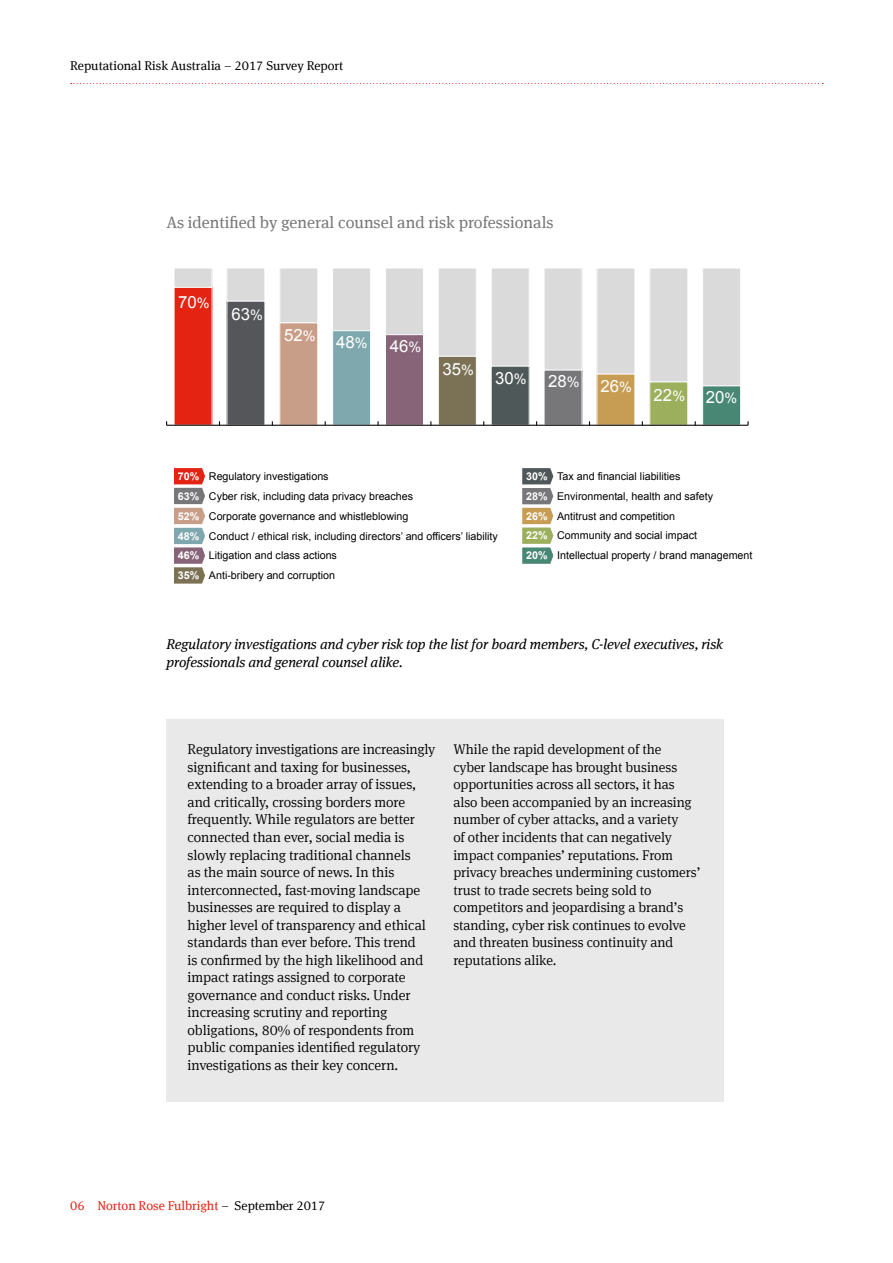
<style>
.page{position:relative;width:893px;height:1263px;background:#fff}
.page>*{position:absolute;margin:0;border:0;box-sizing:border-box;transform-origin:0 0}
.t1{font:16.8px "Arial";color:#fff}
.t2{font:16.5px "Meta Serif Offc Pro";color:#77777a}
.t3{font:300 14.25px/17.5px "Meta Serif Offc Pro";letter-spacing:-.005em;color:#000}
.t4{font:italic 14.25px/17.5px "Meta Serif Offc Pro";letter-spacing:-.005em;color:#000}
.t5{font:300 13.95px/17.5px "Meta Serif Offc Pro";letter-spacing:-.005em;color:#000}
.t6{font:12.75px "Meta Serif Offc Pro";color:#000}
.t7{font:12.75px "Meta Serif Offc Pro";color:#e42313}
.t8{font:10.65px/20px "Arial";color:#000}
.t9{font:700 10.65px/20px "Arial";color:#fff;text-align:justify}
.s1{font-size:14.4px}
.s2{color:#000}
</style>
<div class="page">
<div style="left:166px;top:719px;width:557px;height:382px;background:#e9e9e9"></div>
<svg style="left:71px;top:83px;width:752px;height:1px"></svg>
<div style="left:174px;top:268px;width:38px;height:147px;background:#dadada"></div>
<div style="left:173px;top:267px;width:40px;height:148px;border:1px solid #fff"></div>
<div style="left:227px;top:268px;width:38px;height:147px;background:#dadada"></div>
<div style="left:226px;top:267px;width:39px;height:148px;border:1px solid #fff"></div>
<div style="left:280px;top:268px;width:38px;height:147px;background:#dadada"></div>
<div style="left:279px;top:267px;width:39px;height:148px;border:1px solid #fff"></div>
<div style="left:333px;top:268px;width:38px;height:147px;background:#dadada"></div>
<div style="left:332px;top:267px;width:39px;height:148px;border:1px solid #fff"></div>
<div style="left:385px;top:268px;width:39px;height:147px;background:#dadada"></div>
<div style="left:385px;top:267px;width:39px;height:148px;border:1px solid #fff"></div>
<div style="left:438px;top:268px;width:38px;height:147px;background:#dadada"></div>
<div style="left:438px;top:267px;width:39px;height:148px;border:1px solid #fff"></div>
<div style="left:491px;top:268px;width:38px;height:147px;background:#dadada"></div>
<div style="left:491px;top:267px;width:39px;height:148px;border:1px solid #fff"></div>
<div style="left:544px;top:268px;width:38px;height:147px;background:#dadada"></div>
<div style="left:543px;top:267px;width:40px;height:148px;border:1px solid #fff"></div>
<div style="left:597px;top:268px;width:38px;height:147px;background:#dadada"></div>
<div style="left:596px;top:267px;width:39px;height:148px;border:1px solid #fff"></div>
<div style="left:650px;top:268px;width:38px;height:147px;background:#dadada"></div>
<div style="left:649px;top:267px;width:39px;height:148px;border:1px solid #fff"></div>
<div style="left:703px;top:268px;width:38px;height:147px;background:#dadada"></div>
<div style="left:702px;top:267px;width:39px;height:148px;border:1px solid #fff"></div>
<div style="left:174px;top:287px;width:38px;height:138px;background:#e42313"></div>
<div style="left:173px;top:287px;width:40px;height:139px;border:1px solid #fff"></div>
<div style="left:227px;top:301px;width:38px;height:124px;background:#55565a"></div>
<div style="left:226px;top:301px;width:39px;height:125px;border:1px solid #fff"></div>
<div style="left:280px;top:323px;width:38px;height:102px;background:#c99e88"></div>
<div style="left:279px;top:322px;width:39px;height:104px;border:1px solid #fff"></div>
<div style="left:333px;top:331px;width:38px;height:94px;background:#7ea8ad"></div>
<div style="left:332px;top:330px;width:39px;height:96px;border:1px solid #fff"></div>
<div style="left:385px;top:335px;width:38px;height:90px;background:#886479"></div>
<div style="left:385px;top:334px;width:39px;height:92px;border:1px solid #fff"></div>
<div style="left:438px;top:356px;width:38px;height:69px;background:#7b7256"></div>
<div style="left:438px;top:356px;width:39px;height:70px;border:1px solid #fff"></div>
<div style="left:491px;top:366px;width:38px;height:59px;background:#4f5858"></div>
<div style="left:491px;top:366px;width:39px;height:60px;border:1px solid #fff"></div>
<div style="left:544px;top:370px;width:38px;height:55px;background:#77777a"></div>
<div style="left:543px;top:370px;width:40px;height:56px;border:1px solid #fff"></div>
<div style="left:597px;top:374px;width:38px;height:51px;background:#c69d53"></div>
<div style="left:650px;top:382px;width:38px;height:43px;background:#9baf5c"></div>
<div style="left:649px;top:381px;width:39px;height:45px;border:1px solid #fff"></div>
<div style="left:703px;top:386px;width:38px;height:39px;background:#498775"></div>
<div style="left:702px;top:385px;width:39px;height:41px;border:1px solid #fff"></div>
<hr style="left:167px;top:425px;width:581px;height:1px;background:#000">
<svg style="left:174px;top:468px;width:31px;height:116px;background:#ae8e89"></svg>
<svg style="left:522px;top:468px;width:31px;height:96px;background:#959d81"></svg>
<p class="t6" style="left:70px;top:56px;width:275px">Reputational Risk Australia – 2017 Survey Report</p>
<p class="t2" style="left:166px;top:210px;width:389px">As identified by general counsel and risk professionals</p>
<p class="t1" style="left:178px;top:291px;width:33px">70<span class="s1">%</span></p>
<p class="t1" style="left:231px;top:303px;width:33px">63<span class="s1">%</span></p>
<p class="t1" style="left:284px;top:327px;width:85px">52<sup>%</sup> 48<sub>%</sub></p>
<p class="t1" style="left:390px;top:335px;width:33px">46<span class="s1">%</span></p>
<p class="t1" style="left:442px;top:358px;width:33px">35<span class="s1">%</span></p>
<p class="t1" style="left:495px;top:367px;width:33px">30<span class="s1">%</span></p>
<p class="t1" style="left:548px;top:370px;width:33px">28<span class="s1">%</span></p>
<p class="t1" style="left:601px;top:375px;width:33px">26<span class="s1">%</span></p>
<p class="t1" style="left:654px;top:385px;width:85px">22<span class="s1">%</span> 20<span class="s1">%</span></p>
<p class="t9" style="left:178px;top:467px;width:23px">70% 63% 52% 48%</p>
<p class="t9" style="left:178px;top:546px;width:23px">46%</p>
<p class="t9" style="left:178px;top:566px;width:23px">35%</p>
<p class="t8" style="left:209px;top:466px;width:291px">Regulatory investigations<br>Cyber risk, including data privacy breaches<br>Corporate governance and whistleblowing<br>Conduct / ethical risk, including directors’ and officers’ liability</p>
<p class="t8" style="left:209px;top:546px;width:130px">Litigation and class actions<br>Anti-bribery and corruption</p>
<p class="t9" style="left:526px;top:467px;width:23px">30%<br>28%</p>
<p class="t9" style="left:526px;top:506px;width:23px">26% 22% 20%</p>
<p class="t8" style="left:557px;top:466px;width:158px">Tax and financial liabilities<br>Environmental, health and safety</p>
<p class="t8" style="left:557px;top:506px;width:197px">Antitrust and competition<br>Community and social impact<br>Intellectual property / brand management</p>
<p class="t4" style="left:166px;top:635px;width:558px">Regulatory investigations and cyber risk top the list for board members, C-level executives, risk professionals and general counsel alike.</p>
<p class="t3" style="left:188px;top:740px;width:249px">Regulatory investigations are increasingly significant and taxing for businesses, extending to a broader array of issues, and critically, crossing borders more frequently. While regulators are better connected than ever, social media is slowly replacing traditional channels<br>as the main source of news. In this interconnected, fast-moving landscape businesses are required to display a higher level of transparency and ethical standards than ever before. This trend<br>is confirmed by the high likelihood and impact ratings assigned to corporate governance and conduct risks. Under increasing scrutiny and reporting obligations, 80% of respondents from public companies identified regulatory investigations as their key concern.</p>
<p class="t5" style="left:453px;top:740px;width:248px">While the rapid development of the<br>cyber landscape has brought business opportunities across all sectors, it has also been accompanied by an increasing number of cyber attacks, and a variety<br>of other incidents that can negatively impact companies’ reputations. From privacy breaches undermining customers’ trust to trade secrets being sold to competitors and jeopardising a brand’s standing, cyber risk continues to evolve and threaten business continuity and reputations alike.</p>
<p class="t7" style="left:70px;top:1197px;width:257px">06 Norton Rose Fulbright <span class="s2">– September 2017</span></p>
</div>
